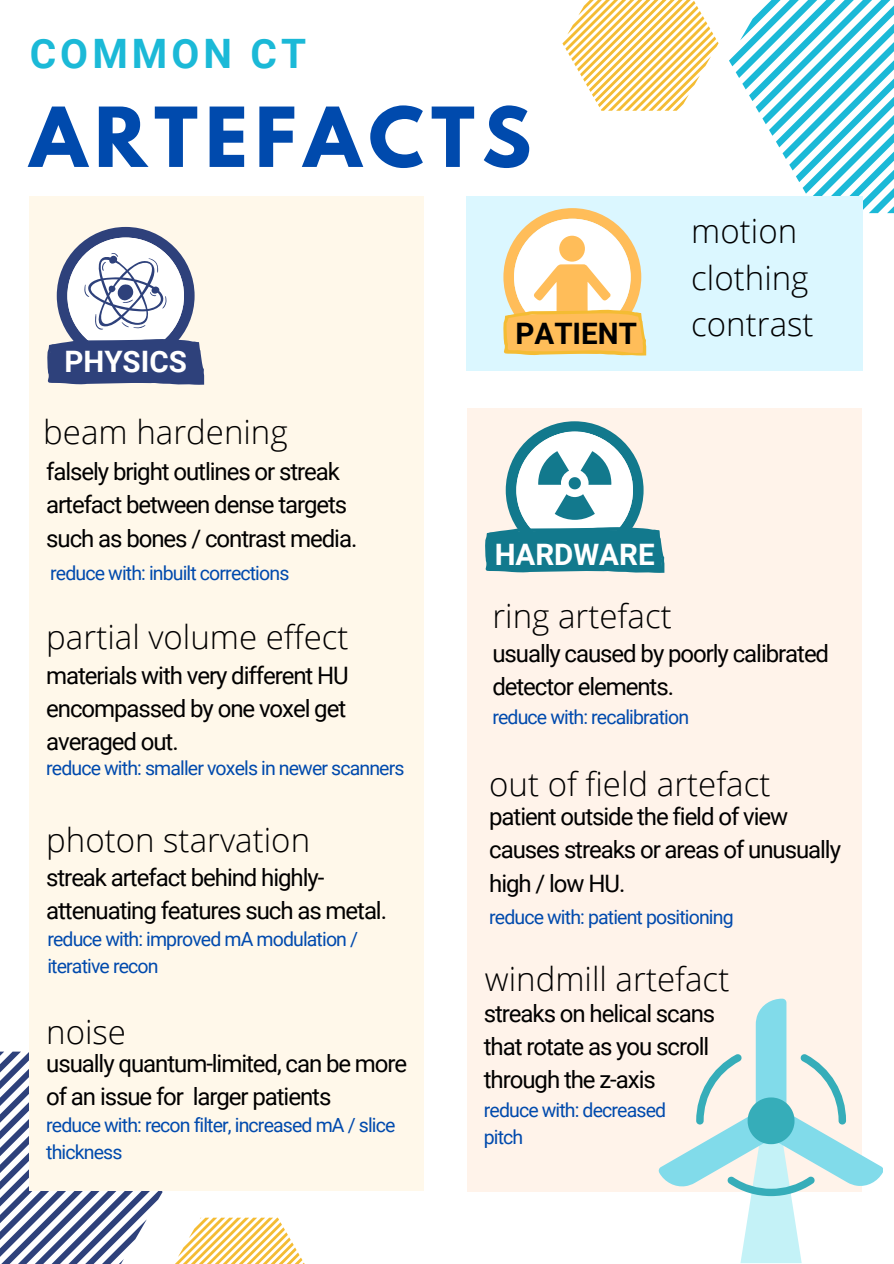
<style>
.page{position:relative;width:894px;height:1264px;background:#fff}
.page>*{position:absolute;margin:0;border:0;box-sizing:border-box;transform-origin:0 0}
.t1{font:700 73.2px "League Spartan";letter-spacing:.1em;color:#004aad}
.t2{font:700 40.5px "Roboto";letter-spacing:.1em;color:#1bb9d7}
.t3{font:300 33px/46.2px "Open Sans";color:#000}
.t4{font:700 29.55px "Roboto";color:#fff}
.t5{font:700 29.55px "Roboto";color:#000}
.t6{font:24px/33.2px "Roboto";letter-spacing:-.045em;color:#000}
.t7{font:19.5px/27px "Roboto";letter-spacing:-.045em;color:#004aad}
</style>
<div class="page">
<svg style="left:729px;top:0;width:164px;height:213px"></svg>
<svg style="left:562px;top:0;width:156px;height:111px"></svg>
<div style="left:29px;top:196px;width:394px;height:994px;background:#fff8ea"></div>
<svg style="left:0;top:1051px;width:316px;height:212px"></svg>
<svg style="left:47px;top:227px;width:157px;height:158px"></svg>
<div style="left:466px;top:408px;width:395px;height:784px;background:#fff3ea"></div>
<svg style="left:658px;top:998px;width:224px;height:265px"></svg>
<svg style="left:485px;top:421px;width:179px;height:152px"></svg>
<div style="left:466px;top:196px;width:396px;height:175px;background:#dbf7ff"></div>
<svg style="left:503px;top:208px;width:143px;height:147px;background:#f9d9a2"></svg>
<h2 class="t2" style="left:30px;top:30px;width:278px">COMMON CT</h2>
<h1 class="t1" style="left:30px;top:101px;width:503px">ARTEFACTS</h1>
<p class="t4" style="left:64px;top:345px;width:124px">PHYSICS</p>
<h3 class="t3" style="left:43px;top:408px;width:246px">beam hardening</h3>
<p class="t6" style="left:46px;top:455px;width:312px">falsely bright outlines or streak artefact between dense targets such as bones / contrast media.</p>
<p class="t7" style="left:50px;top:559px;width:240px">reduce with: inbuilt corrections</p>
<p class="t5" style="left:515px;top:316px;width:123px">PATIENT</p>
<p class="t4" style="left:494px;top:537px;width:161px">HARDWARE</p>
<h3 class="t3" style="left:691px;top:207px;width:124px">motion clothing contrast</h3>
<h3 class="t3" style="left:46px;top:613px;width:304px">partial volume effect</h3>
<p class="t6" style="left:46px;top:659px;width:304px;text-align:justify">materials with very different HU encompassed by one voxel get averaged out.</p>
<p class="t7" style="left:46px;top:755px;width:359px">reduce with: smaller voxels in newer scanners</p>
<h3 class="t3" style="left:46px;top:815px;width:265px">photon starvation</h3>
<p class="t6" style="left:46px;top:861px;width:342px">streak artefact behind highly&shy;attenuating features such as metal.</p>
<p class="t7" style="left:47px;top:926px;width:312px">reduce with: improved mA modulation / iterative recon</p>
<h3 class="t3" style="left:46px;top:1007px;width:81px">noise</h3>
<p class="t6" style="left:46px;top:1047px;width:362px">usually quantum-limited, can be more of an issue for larger patients</p>
<p class="t7" style="left:46px;top:1111px;width:350px">reduce with: recon filter, increased mA / slice thickness</p>
<h3 class="t3" style="left:492px;top:591px;width:181px">ring artefact</h3>
<p class="t6" style="left:492px;top:637px;width:338px">usually caused by poorly calibrated detector elements.</p>
<p class="t7" style="left:492px;top:703px;width:198px">reduce with: recalibration</p>
<h3 class="t3" style="left:489px;top:760px;width:283px">out of field artefact</h3>
<p class="t6" style="left:489px;top:800px;width:353px">patient outside the field of view causes streaks or areas of unusually high / low HU.</p>
<p class="t7" style="left:489px;top:903px;width:246px">reduce with: patient positioning</p>
<h3 class="t3" style="left:485px;top:955px;width:246px">windmill artefact</h3>
<p class="t6" style="left:483px;top:997px;width:233px">streaks on helical scans that rotate as you scroll through the z-axis</p>
<p class="t7" style="left:483px;top:1096px;width:184px">reduce with: decreased pitch</p>
</div>
